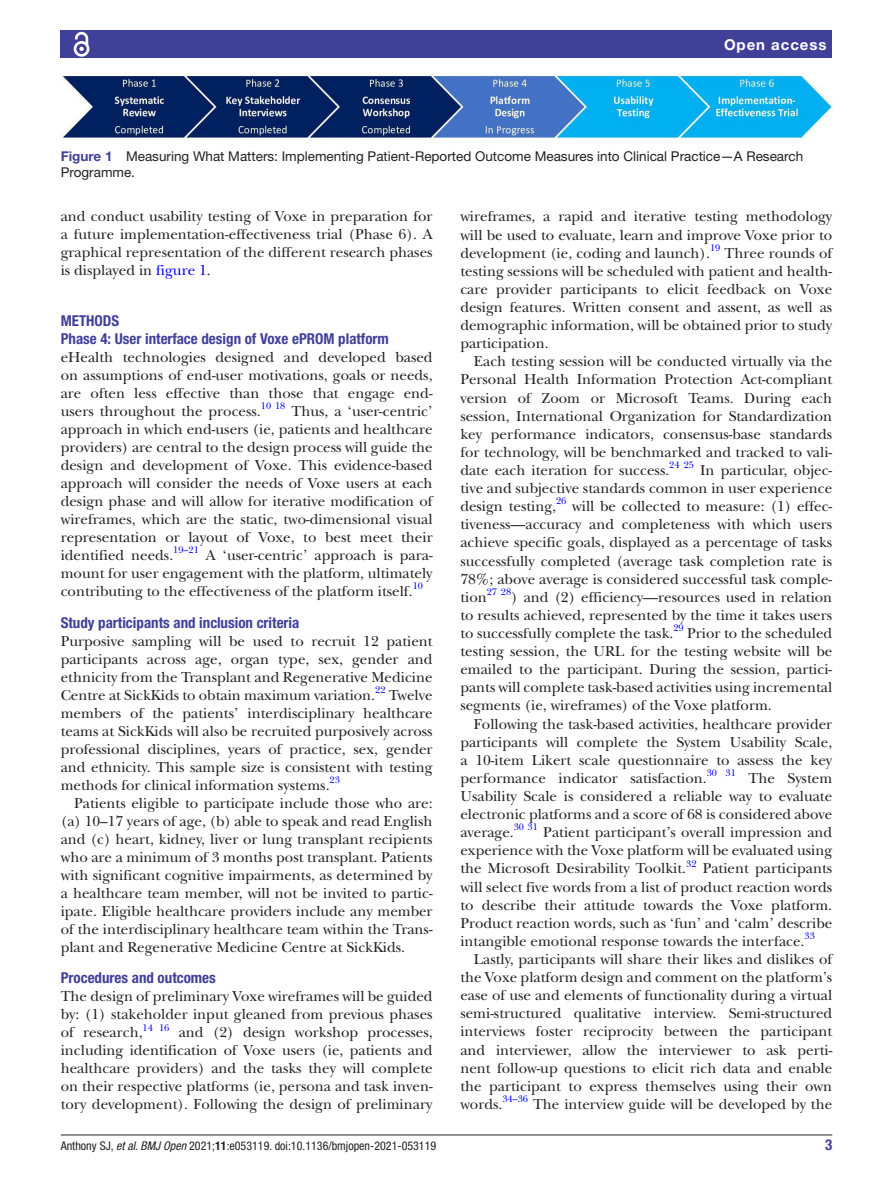
<style>
.page{position:relative;width:893px;height:1191px;background:#fff}
.page>*{position:absolute;margin:0;border:0;box-sizing:border-box;transform-origin:0 0}
.t1{font:15px/18.1px "New Baskerville";color:#231f20;text-align:justify}
.t2{font:700 condensed 15px/18px "Helvetica Neue LT Std";color:#414099}
.t3{font:700 15px "Helvetica Neue LT Std";letter-spacing:.065em;color:#fff}
.t4{font:13.5px/16.2px "Helvetica Neue LT Std";color:#231f20}
.t5{font:condensed 12px "Helvetica Neue LT Std";color:#231f20}
.t6{font:9.9px "New Baskerville";color:#00f}
.s1{font-weight:700;color:#414099}
.s2{color:#00f}
.s3{font-style:italic}
.s4{font-weight:700}
</style>
<div class="page">
<hr style="left:61px;top:1134px;width:771px;height:1px;background:#231f20">
<div style="left:61px;top:31px;width:771px;height:27px;background:#414099"></div>
<svg style="left:73px;top:31px;width:17px;height:26px"></svg>
<img style="left:62px;top:73px;width:770px;height:66px">
<p class="t3" style="left:724px;top:35px;width:104px">Open access</p>
<p class="t4" style="left:61px;top:148px;width:744px"><span class="s1">Figure 1</span> Measuring What Matters: Implementing Patient-Reported Outcome Measures into Clinical Practice—A Research<br>Programme.</p>
<p class="t1" style="left:61px;top:208px;width:373px">and conduct usability testing of Voxe in preparation for a future implementation-effectiveness trial (Phase 6). A graphical representation of the different research phases is displayed in <span class="s2">figure 1</span>.</p>
<p class="t2" style="left:61px;top:311px;width:330px">METHODS<br>Phase 4: User interface design of Voxe ePROM platform</p>
<p class="t1" style="left:61px;top:348px;width:373px">eHealth technologies designed and developed based on assumptions of end-user motivations, goals or needs, are often less effective than those that engage end&shy;users throughout the process.</p>
<p class="t6" style="left:261px;top:400px;width:26px">10 18</p>
<p class="t1" style="left:61px;top:402px;width:373px;text-indent:231px">Thus, a ‘user-centric’ approach in which end-users (ie, patients and healthcare providers) are central to the design process will guide the design and development of Voxe. This evidence-based approach will consider the needs of Voxe users at each design phase and will allow for iterative modification of wireframes, which are the static, two-dimensional visual representation or layout of Voxe, to best meet their identified needs.</p>
<p class="t6" style="left:173px;top:544px;width:27px">19–21</p>
<p class="t1" style="left:61px;top:546px;width:373px;text-indent:145px">A ‘user-centric’ approach is para&shy;mount for user engagement with the platform, ultimately contributing to the effectiveness of the platform itself.</p>
<p class="t6" style="left:413px;top:580px;width:12px">10</p>
<p class="t2" style="left:61px;top:613px;width:240px">Study participants and inclusion criteria</p>
<p class="t1" style="left:61px;top:632px;width:373px">Purposive sampling will be used to recruit 12 patient participants across age, organ type, sex, gender and ethnicity from the Transplant and Regenerative Medicine Centre at SickKids to obtain maximum variation.</p>
<p class="t6" style="left:375px;top:684px;width:12px">22</p>
<p class="t1" style="left:61px;top:686px;width:373px;text-indent:328px">Twelve members of the patients’ interdisciplinary healthcare teams at SickKids will also be recruited purposively across professional disciplines, years of practice, sex, gender and ethnicity. This sample size is consistent with testing methods for clinical information systems.</p>
<p class="t6" style="left:330px;top:774px;width:12px">23</p>
<p class="t1" style="left:61px;top:794px;width:373px;text-indent:14px">Patients eligible to participate include those who are: (a) 10–17 years of age, (b) able to speak and read English and (c) heart, kidney, liver or lung transplant recipients who are a minimum of 3 months post transplant. Patients with significant cognitive impairments, as determined by a healthcare team member, will not be invited to partic&shy;ipate. Eligible healthcare providers include any member of the interdisciplinary healthcare team within the Trans&shy;plant and Regenerative Medicine Centre at SickKids.</p>
<p class="t2" style="left:61px;top:968px;width:157px">Procedures and outcomes</p>
<p class="t1" style="left:61px;top:987px;width:373px">The design of preliminary Voxe wireframes will be guided by: (1) stakeholder input gleaned from previous phases of research,<sup>14</sup> <sup>16</sup></p>
<p class="t1" style="left:61px;top:1023px;width:373px;text-indent:118px">and (2) design workshop processes, including identification of Voxe users (ie, patients and healthcare providers) and the tasks they will complete on their respective platforms (ie, persona and task inven&shy;tory development). Following the design of preliminary</p>
<p class="t1" style="left:460px;top:208px;width:373px">wireframes, a rapid and iterative testing methodology will be used to evaluate, learn and improve Voxe prior to development (ie, coding and launch).</p>
<p class="t6" style="left:710px;top:242px;width:12px">19</p>
<p class="t1" style="left:460px;top:244px;width:373px;text-indent:264px">Three rounds of testing sessions will be scheduled with patient and health&shy;care provider participants to elicit feedback on Voxe design features. Written consent and assent, as well as demographic information, will be obtained prior to study participation.</p>
<p class="t1" style="left:460px;top:352px;width:373px;text-indent:13px">Each testing session will be conducted virtually via the Personal Health Information Protection Act-compliant version of Zoom or Microsoft Teams. During each session, International Organization for Standardization key performance indicators, consensus-base standards for technology, will be benchmarked and tracked to vali&shy;date each iteration for success.<sup>24</sup> <sup>25</sup> In particular, objec&shy;tive and subjective standards common in user experience design testing,</p>
<p class="t6" style="left:556px;top:495px;width:12px">26</p>
<p class="t1" style="left:460px;top:497px;width:373px;text-indent:112px">will be collected to measure: (1) effec&shy;tiveness—accuracy and completeness with which users achieve specific goals, displayed as a percentage of tasks successfully completed (average task completion rate is 78%; above average is considered successful task comple&shy;tion</p>
<p class="t6" style="left:487px;top:586px;width:26px">27 28</p>
<p class="t1" style="left:460px;top:588px;width:373px;text-indent:51px">) and (2) efficiency—resources used in relation to results achieved, represented by the time it takes users to successfully complete the task.<sup>29</sup> Prior to the scheduled testing session, the URL for the testing website will be emailed to the participant. During the session, partici&shy;pants will complete task-based activities using incremental segments (ie, wireframes) of the Voxe platform.</p>
<p class="t1" style="left:460px;top:714px;width:373px;text-indent:14px">Following the task-based activities, healthcare provider participants will complete the System Usability Scale, a 10-item Likert scale questionnaire to assess the key performance indicator satisfaction.</p>
<p class="t6" style="left:707px;top:767px;width:31px">30 31</p>
<p class="t1" style="left:460px;top:769px;width:373px;text-indent:288px">The System Usability Scale is considered a reliable way to evaluate electronic platforms and a score of 68 is considered above average.</p>
<p class="t6" style="left:514px;top:821px;width:26px">30 31</p>
<p class="t1" style="left:460px;top:823px;width:373px;text-indent:83px">Patient participant’s overall impression and experience with the Voxe platform will be evaluated using the Microsoft Desirability Toolkit.</p>
<p class="t6" style="left:686px;top:857px;width:12px">32</p>
<p class="t1" style="left:460px;top:859px;width:373px;text-indent:242px">Patient participants will select five words from a list of product reaction words to describe their attitude towards the Voxe platform.<br>Product reaction words, such as ‘fun’ and ‘calm’ describe intangible emotional response towards the interface.</p>
<p class="t6" style="left:804px;top:930px;width:12px">33</p>
<p class="t1" style="left:460px;top:950px;width:373px;text-indent:14px">Lastly, participants will share their likes and dislikes of the Voxe platform design and comment on the platform’s ease of use and elements of functionality during a virtual semi-structured qualitative interview. Semi-structured interviews foster reciprocity between the participant and interviewer, allow the interviewer to ask perti&shy;nent follow-up questions to elicit rich data and enable the participant to express themselves using their own words.<sup>34–36</sup> The interview guide will be developed by the</p>
<p class="t5" style="left:61px;top:1138px;width:377px">Anthony SJ, <span class="s3">et al</span>. <span class="s3">BMJ Open</span> 2021;<span class="s4">11</span>:e053119. doi:10.1136/bmjopen-2021-053119</p>
<p class="t2" style="left:825px;top:1135px;width:9px">3</p>
</div>
